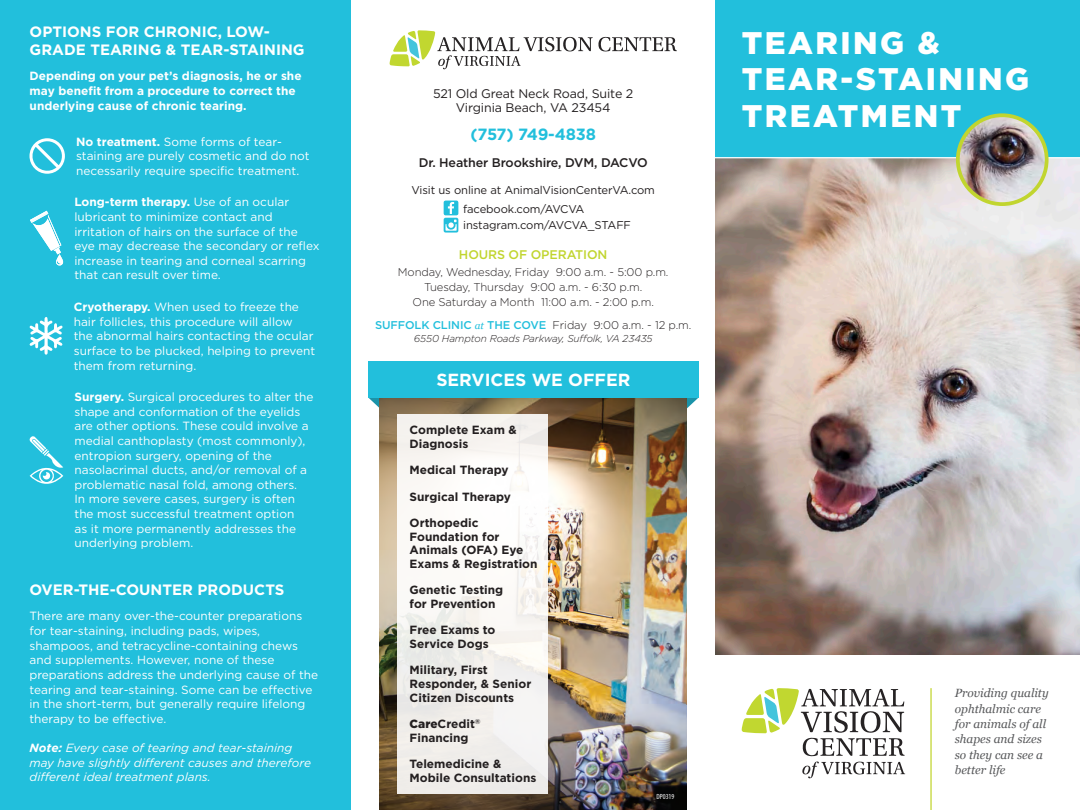
<style>
.page{position:relative;width:1080px;height:810px;background:#fff}
.page>*{position:absolute;margin:0;border:0;box-sizing:border-box;transform-origin:0 0}
.t1{font:900 31.25px/36.2px "Gotham";letter-spacing:.08em;color:#fff}
.t2{font:700 17.5px "Gotham";color:#fff}
.t3{font:700 16.25px "Gotham";letter-spacing:-.02em;color:#22bfdc}
.t4{font:700 15px/17.5px "Gotham";color:#fff}
.t5{font:12.5px/13.8px "Gotham";letter-spacing:-.01em;color:#231f20;text-align:center}
.t6{font:500 12.5px "Gotham";letter-spacing:-.01em;color:#231f20}
.t7{font:500 12.5px "Gotham";letter-spacing:-.01em;color:#c1d52f}
.t8{font:11.88px/14.6px "Gotham";color:#fff}
.t9{font:700 11.88px/13.8px "Gotham";color:#231f20}
.t10{font:italic 11.88px/14.6px "Gotham";color:#fff}
.t11{font:700 11.88px/14.6px "Gotham";color:#fff}
.t12{font:italic 11.88px/15.4px "Georgia";color:#57585a}
.t13{font:300 11.25px "Gotham";letter-spacing:-.01em;color:#231f20}
.t14{font:11.25px/16.2px "Gotham";letter-spacing:-.01em;color:#231f20}
.t15{font:italic 300 10px "Gotham";letter-spacing:-.01em;color:#231f20}
.t16{font:condensed 7.5px "Myriad Pro";color:#fff}
.s1{font-weight:700}
.s2{font-weight:500;color:#22bfdc}
.s3{font-family:"Georgia";font-weight:400;font-style:italic;font-size:10px;color:#22bfdc}
.s4{font-weight:900}
</style>
<div class="page">
<div style="left:0;top:0;width:351px;height:810px;background:#22bfdc"></div>
<img style="left:716px;top:158px;width:364px;height:496px">
<div style="left:716px;top:0;width:364px;height:157px;background:#22bfdc"></div>
<svg style="left:742px;top:688px;width:163px;height:90px"></svg>
<hr style="left:930px;top:688px;width:2px;height:122px;background:#c1d52f">
<img style="left:958px;top:115px;width:89px;height:89px;border-radius:44px">
<div style="left:956px;top:113px;width:93px;height:93px;border:4px solid #c1d52f;border-radius:50%"></div>
<svg style="left:687px;top:398px;width:11px;height:11px"></svg>
<svg style="left:369px;top:398px;width:11px;height:29px"></svg>
<svg style="left:390px;top:30px;width:287px;height:39px"></svg>
<img style="left:380px;top:398px;width:307px;height:412px">
<div style="left:397px;top:414px;width:151px;height:380px;background:linear-gradient(to right,#f3f2ee,#f8f6f5)"></div>
<div style="left:368px;top:361px;width:331px;height:37px;background:#22bfdc"></div>
<div style="left:444px;top:201px;width:14px;height:14px;background:#22bfdc;border-radius:2px"></div>
<svg style="left:444px;top:202px;width:14px;height:31px"></svg>
<svg style="left:29px;top:138px;width:36px;height:36px"></svg>
<svg style="left:30px;top:211px;width:33px;height:55px"></svg>
<svg style="left:29px;top:317px;width:34px;height:38px"></svg>
<svg style="left:29px;top:436px;width:34px;height:48px"></svg>
<p class="t4" style="left:30px;top:23px;width:277px">OPTIONS FOR CHRONIC, LOW-<br>GRADE TEARING &amp; TEAR-STAINING</p>
<p class="t11" style="left:30px;top:69px;width:274px">Depending on your pet’s diagnosis, he or she may benefit from a procedure to correct the underlying cause of chronic tearing.</p>
<p class="t8" style="left:76px;top:134px;width:235px"><span class="s1">No treatment.</span> Some forms of tear&shy;staining are purely cosmetic and do not necessarily require specific treatment.</p>
<p class="t8" style="left:74px;top:195px;width:247px"><span class="s1">Long-term therapy.</span> Use of an ocular lubricant to minimize contact and irritation of hairs on the surface of the eye may decrease the secondary or reflex increase in tearing and corneal scarring that can result over time.</p>
<p class="t8" style="left:74px;top:299px;width:243px"><span class="s1">Cryotherapy.</span> When used to freeze the hair follicles, this procedure will allow<br>the abnormal hairs contacting the ocular surface to be plucked, helping to prevent them from returning.</p>
<p class="t8" style="left:75px;top:389px;width:241px"><span class="s1">Surgery.</span> Surgical procedures to alter the shape and conformation of the eyelids are other options. These could involve a medial canthoplasty (most commonly), entropion surgery, opening of the nasolacrimal ducts, and/or removal of a problematic nasal fold, among others.<br>In more severe cases, surgery is often the most successful treatment option<br>as it more permanently addresses the underlying problem.</p>
<p class="t4" style="left:30px;top:580px;width:256px">OVER-THE-COUNTER PRODUCTS</p>
<p class="t8" style="left:30px;top:609px;width:290px">There are many over-the-counter preparations for tear-staining, including pads, wipes, shampoos, and tetracycline-containing chews and supplements. However, none of these preparations address the underlying cause of the tearing and tear-staining. Some can be effective in the short-term, but generally require lifelong therapy to be effective.</p>
<p class="t10" style="left:30px;top:740px;width:283px"><span class="s1">Note:</span> Every case of tearing and tear-staining may have slightly different causes and therefore different ideal treatment plans.</p>
<p class="t5" style="left:433px;top:87px;width:202px">521 Old Great Neck Road, Suite 2<br>Virginia Beach, VA 23454</p>
<p class="t3" style="left:470px;top:124px;width:127px">(757) 749-4838</p>
<p class="t6" style="left:419px;top:154px;width:230px">Dr. Heather Brookshire, DVM, DACVO</p>
<p class="t14" style="left:412px;top:182px;width:245px">Visit us online at AnimalVisionCenterVA.com</p>
<p class="t14" style="left:463px;top:200px;width:169px">facebook.com/AVCVA instagram.com/AVCVA_STAFF</p>
<p class="t7" style="left:459px;top:246px;width:150px">HOURS OF OPERATION</p>
<p class="t13" style="left:398px;top:265px;width:272px">Monday, Wednesday, Friday 9:00 a.m. - 5:00 p.m.</p>
<p class="t13" style="left:424px;top:280px;width:220px">Tuesday, Thursday 9:00 a.m. - 6:30 p.m.</p>
<p class="t13" style="left:413px;top:295px;width:243px">One Saturday a Month 11:00 a.m. - 2:00 p.m.</p>
<p class="t13" style="left:375px;top:318px;width:318px"><span class="s2">SUFFOLK CLINIC</span> <span class="s3">at</span> <span class="s2">THE COVE</span> Friday 9:00 a.m. - 12 p.m.</p>
<p class="t15" style="left:414px;top:332px;width:240px">6550 Hampton Roads Parkway, Suffolk, VA 23435</p>
<p class="t2" style="left:436px;top:369px;width:196px">SERVICES WE OFFER</p>
<p class="t9" style="left:410px;top:423px;width:109px">Complete Exam &amp;<br>Diagnosis</p>
<p class="t9" style="left:410px;top:463px;width:101px">Medical Therapy</p>
<p class="t9" style="left:410px;top:489px;width:103px">Surgical Therapy</p>
<p class="t9" style="left:410px;top:516px;width:129px">Orthopedic<br>Foundation for<br>Animals (OFA) Eye<br>Exams &amp; Registration</p>
<p class="t9" style="left:410px;top:583px;width:95px">Genetic Testing for Prevention</p>
<p class="t9" style="left:410px;top:623px;width:87px">Free Exams to<br>Service Dogs</p>
<p class="t9" style="left:410px;top:663px;width:123px">Military, First<br>Responder, &amp; Senior<br>Citizen Discounts</p>
<p class="t9" style="left:410px;top:717px;width:73px"><span class="s4">Care</span>Credit<sup>®<br></sup>Financing</p>
<p class="t9" style="left:410px;top:757px;width:128px">Telemedicine &amp;<br>Mobile Consultations</p>
<p class="t16" style="left:657px;top:792px;width:19px">DP0319</p>
<p class="t1" style="left:742px;top:25px;width:289px">TEARING &amp;<br>TEAR-STAINING<br>TREATMENT</p>
<p class="t12" style="left:955px;top:685px;width:95px">Providing quality ophthalmic care for animals of all shapes and sizes so they can see a better life</p>
</div>
